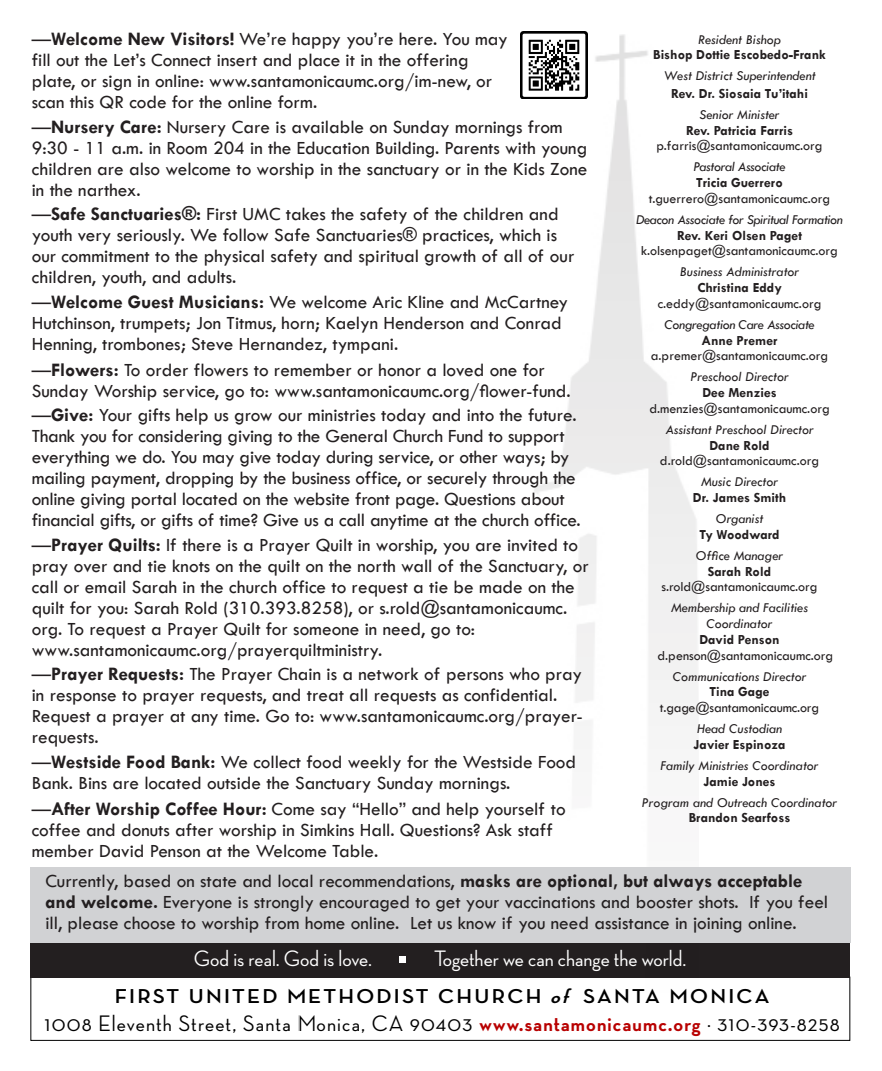
<style>
.page{position:relative;width:882px;height:1071px;background:#fff}
.page>*{position:absolute;margin:0;border:0;box-sizing:border-box;transform-origin:0 0}
.t1{font:500 22.93px "Neutra Disp";letter-spacing:.05em;color:#000}
.t2{font:500 22.75px "Neutra Disp";color:#fff}
.t3{font:700 20.47px "Neutra Disp";letter-spacing:.1em;color:#000;scale:1.11 1}
.t4{font:19.25px/21px "Tw Cen";color:#231f20}
.t5{font:italic 14px "Tw Cen";color:#231f20}
.t6{font:14px "Tw Cen";color:#231f20}
.t7{font:700 14px "Tw Cen";color:#231f20}
.t8{font:italic 14px "Tw Cen";letter-spacing:-.025em;color:#231f20}
.s1{font-weight:700}
.s2{font-style:italic}
.s3{font-weight:700;color:#b80000}
</style>
<div class="page">
<div style="left:30px;top:977px;width:820px;height:64px;border:1px solid #000"></div>
<div style="left:30px;top:943px;width:820px;height:34px;background:#231f20"></div>
<svg style="left:399px;top:957px;width:6px;height:6px"></svg>
<img style="left:529px;top:34px;width:169px;height:945px">
<img style="left:520px;top:32px;width:67px;height:67px">
<div style="left:30px;top:868px;width:820px;height:75px;background:#d1d2d4"></div>
<p class="t4" style="left:32px;top:29px;width:478px">—<span class="s1">Welcome New Visitors!</span> We’re happy you’re here. You may fill out the Let’s Connect insert and place it in the offering</p>
<p class="t4" style="left:32px;top:71px;width:462px">plate, or sign in online: www.santamonicaumc.org/im-new, or scan this QR code for the online form.</p>
<p class="t4" style="left:32px;top:116px;width:557px">—<span class="s1">Nursery Care:</span> Nursery Care is available on Sunday mornings from 9:30 - 11 a.m. in Room 204 in the Education Building. Parents with young children are also welcome to worship in the sanctuary or in the Kids Zone in the narthex.</p>
<p class="t4" style="left:32px;top:204px;width:544px">—<span class="s1">Safe Sanctuaries®:</span> First UMC takes the safety of the children and youth very seriously. We follow Safe Sanctuaries® practices, which is our commitment to the physical safety and spiritual growth of all of our children, youth, and adults.</p>
<p class="t4" style="left:32px;top:291px;width:538px">—<span class="s1">Welcome Guest Musicians:</span> We welcome Aric Kline and McCartney<br>Hutchinson, trumpets; Jon Titmus, horn; Kaelyn Henderson and Conrad<br>Henning, trombones; Steve Hernandez, tympani.</p>
<p class="t4" style="left:32px;top:359px;width:540px">—<span class="s1">Flowers:</span> To order flowers to remember or honor a loved one for<br>Sunday Worship service, go to: www.santamonicaumc.org/flower-fund.</p>
<p class="t4" style="left:32px;top:405px;width:551px">—<span class="s1">Give:</span> Your gifts help us grow our ministries today and into the future.<br>Thank you for considering giving to the General Church Fund to support everything we do. You may give today during service, or other ways; by mailing payment, dropping by the business office, or securely through the online giving portal located on the website front page. Questions about financial gifts, or gifts of time? Give us a call anytime at the church office.</p>
<p class="t4" style="left:32px;top:534px;width:559px">—<span class="s1">Prayer Quilts:</span> If there is a Prayer Quilt in worship, you are invited to pray over and tie knots on the quilt on the north wall of the Sanctuary, or call or email Sarah in the church office to request a tie be made on the quilt for you: Sarah Rold (310.393.8258), or s.rold@santamonicaumc. org. To request a Prayer Quilt for someone in need, go to:</p>
<p class="t4" style="left:32px;top:639px;width:352px">www.santamonicaumc.org/prayerquiltministry.</p>
<p class="t4" style="left:32px;top:664px;width:553px">—<span class="s1">Prayer Requests:</span> The Prayer Chain is a network of persons who pray in response to prayer requests, and treat all requests as confidential.<br>Request a prayer at any time. Go to: www.santamonicaumc.org/prayer&shy;requests.</p>
<p class="t4" style="left:32px;top:751px;width:546px">—<span class="s1">Westside Food Bank:</span> We collect food weekly for the Westside Food<br>Bank. Bins are located outside the Sanctuary Sunday mornings.</p>
<p class="t4" style="left:32px;top:799px;width:535px">—<span class="s1">After Worship Coffee Hour:</span> Come say “Hello” and help yourself to coffee and donuts after worship in Simkins Hall. Questions? Ask staff member David Penson at the Welcome Table.</p>
<p class="t4" style="left:45px;top:871px;width:784px">Currently, based on state and local recommendations, <span class="s1">masks are optional, but always acceptable and welcome.</span> Everyone is strongly encouraged to get your vaccinations and booster shots. If you feel ill, please choose to worship from home online. Let us know if you need assistance in joining online.</p>
<p class="t5" style="left:698px;top:31px;width:84px">Resident Bishop</p>
<p class="t7" style="left:653px;top:47px;width:174px">Bishop Dottie Escobedo-Frank</p>
<p class="t5" style="left:664px;top:68px;width:154px">West District Superintendent</p>
<p class="t7" style="left:671px;top:85px;width:139px">Rev. Dr. Siosaia Tu’itahi</p>
<p class="t5" style="left:699px;top:106px;width:82px">Senior Minister</p>
<p class="t7" style="left:686px;top:122px;width:109px">Rev. Patricia Farris</p>
<p class="t6" style="left:656px;top:138px;width:168px">p.farris@santamonicaumc.org</p>
<p class="t8" style="left:694px;top:159px;width:93px">Pastoral Associate</p>
<p class="t7" style="left:696px;top:174px;width:88px">Tricia Guerrero</p>
<p class="t6" style="left:649px;top:190px;width:183px">t.guerrero@santamonicaumc.org</p>
<p class="t8" style="left:636px;top:211px;width:208px">Deacon Associate for Spiritual Formation</p>
<p class="t7" style="left:677px;top:227px;width:126px">Rev. Keri Olsen Paget</p>
<p class="t6" style="left:641px;top:243px;width:198px">k.olsenpaget@santamonicaumc.org</p>
<p class="t5" style="left:680px;top:264px;width:121px">Business Administrator</p>
<p class="t7" style="left:697px;top:279px;width:86px">Christina Eddy</p>
<p class="t6" style="left:658px;top:295px;width:165px">c.eddy@santamonicaumc.org</p>
<p class="t8" style="left:664px;top:316px;width:152px">Congregation Care Associate</p>
<p class="t7" style="left:702px;top:332px;width:77px">Anne Premer</p>
<p class="t6" style="left:651px;top:348px;width:179px">a.premer@santamonicaumc.org</p>
<p class="t5" style="left:690px;top:369px;width:100px">Preschool Director</p>
<p class="t7" style="left:702px;top:384px;width:76px">Dee Menzies</p>
<p class="t6" style="left:649px;top:400px;width:182px">d.menzies@santamonicaumc.org</p>
<p class="t5" style="left:665px;top:421px;width:150px">Assistant Preschool Director</p>
<p class="t7" style="left:709px;top:437px;width:62px">Dane Rold</p>
<p class="t6" style="left:660px;top:453px;width:161px">d.rold@santamonicaumc.org</p>
<p class="t5" style="left:701px;top:474px;width:79px">Music Director</p>
<p class="t7" style="left:693px;top:489px;width:95px">Dr. James Smith</p>
<p class="t5" style="left:716px;top:510px;width:49px">Organist</p>
<p class="t7" style="left:699px;top:526px;width:82px">Ty Woodward</p>
<p class="t5" style="left:696px;top:547px;width:89px">Office Manager</p>
<p class="t7" style="left:708px;top:563px;width:65px">Sarah Rold</p>
<p class="t6" style="left:662px;top:579px;width:157px">s.rold@santamonicaumc.org</p>
<p class="t5" style="left:671px;top:600px;width:139px">Membership and Facilities</p>
<p class="t5" style="left:707px;top:615px;width:68px">Coordinator</p>
<p class="t7" style="left:699px;top:631px;width:82px">David Penson</p>
<p class="t6" style="left:658px;top:647px;width:177px">d.penson@santamonicaumc.org</p>
<p class="t5" style="left:673px;top:668px;width:135px">Communications Director</p>
<p class="t7" style="left:709px;top:684px;width:62px">Tina Gage</p>
<p class="t6" style="left:660px;top:699px;width:161px">t.gage@santamonicaumc.org</p>
<p class="t5" style="left:697px;top:720px;width:87px">Head Custodian</p>
<p class="t7" style="left:694px;top:736px;width:93px">Javier Espinoza</p>
<p class="t5" style="left:661px;top:757px;width:159px">Family Ministries Coordinator</p>
<p class="t7" style="left:704px;top:773px;width:73px">Jamie Jones</p>
<p class="t5" style="left:642px;top:794px;width:197px">Program and Outreach Coordinator</p>
<p class="t7" style="left:689px;top:810px;width:103px">Brandon Searfoss</p>
<p class="t2" style="left:194px;top:946px;width:179px">God is real. God is love.</p>
<p class="t2" style="left:434px;top:946px;width:254px">Together we can change the world.</p>
<p class="t3" style="left:115px;top:984px;width:591px">FIRST UNITED METHODIST CHURCH <span class="s2">of</span> SANTA MONICA</p>
<p class="t1" style="left:45px;top:1010px;width:797px">1008 Eleventh Street, Santa Monica, CA 90403 <span class="s3">www.santamonicaumc.org</span> · 310-393-8258</p>
</div>
